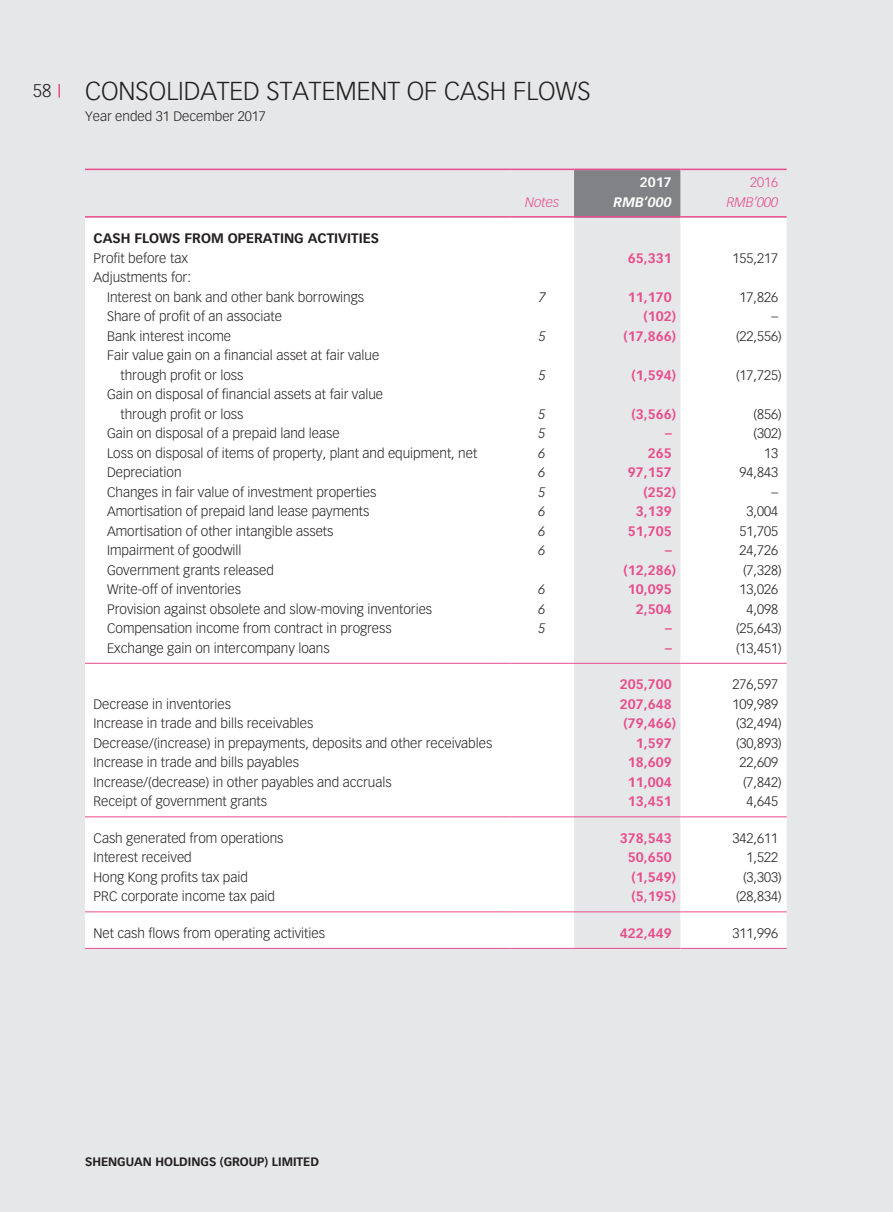
<style>
.page{position:relative;width:893px;height:1212px;background:#e6e7e8}
.page>*{position:absolute;margin:0;border:0;box-sizing:border-box;transform-origin:0 0}
.t1{font:300 25.5px "Vectora LT Std";color:#231f20}
.t2{font:300 18px "Vectora LT Std";color:#231f20}
.t3{font:300 13.5px/19.5px "Vectora LT Std";color:#231f20}
.t4{font:700 13.5px "Vectora LT Std";color:#e94c8c}
.t5{font:700 13.5px "Vectora LT Std";color:#231f20}
.t6{font:italic 300 13.5px "Vectora LT Std";color:#231f20}
.t7{font:italic 300 13.5px "Vectora LT Std";color:#e94c8c}
.t8{font:italic 700 13.5px "Vectora LT Std";color:#fff}
.t9{font:700 13.5px "Vectora LT Std";color:#fff}
.t10{font:300 13.5px "Vectora LT Std";color:#e94c8c}
.t11{font:700 12px "Vectora LT Std";color:#231f20}
</style>
<div class="page">
<svg style="left:58px;top:84px;width:2px;height:14px"></svg>
<div style="left:574px;top:170px;width:106px;height:46px;background:#808285"></div>
<svg style="left:85px;top:218px;width:702px;height:730px;fill:#fff"></svg>
<hr style="left:85px;top:169px;width:425px;height:1px;background:#e94c8c">
<hr style="left:510px;top:169px;width:64px;height:1px;background:#e94c8c">
<hr style="left:574px;top:169px;width:106px;height:1px;background:#e94c8c">
<hr style="left:680px;top:169px;width:107px;height:1px;background:#e94c8c">
<hr style="left:85px;top:216px;width:425px;height:2px;background:#e94c8c">
<hr style="left:510px;top:216px;width:64px;height:2px;background:#e94c8c">
<hr style="left:574px;top:216px;width:106px;height:2px;background:#e94c8c">
<hr style="left:680px;top:216px;width:107px;height:2px;background:#e94c8c">
<hr style="left:85px;top:663px;width:425px;height:1px;background:#e94c8c">
<hr style="left:510px;top:663px;width:64px;height:1px;background:#e94c8c">
<hr style="left:574px;top:663px;width:106px;height:1px;background:#e94c8c">
<hr style="left:680px;top:663px;width:107px;height:1px;background:#e94c8c">
<hr style="left:85px;top:816px;width:425px;height:1px;background:#e94c8c">
<hr style="left:510px;top:816px;width:64px;height:1px;background:#e94c8c">
<hr style="left:574px;top:816px;width:106px;height:1px;background:#e94c8c">
<hr style="left:680px;top:816px;width:107px;height:1px;background:#e94c8c">
<hr style="left:85px;top:911px;width:425px;height:1px;background:#e94c8c">
<hr style="left:510px;top:911px;width:64px;height:1px;background:#e94c8c">
<hr style="left:574px;top:911px;width:106px;height:1px;background:#e94c8c">
<hr style="left:680px;top:911px;width:107px;height:1px;background:#e94c8c">
<hr style="left:85px;top:948px;width:425px;height:1px;background:#e94c8c">
<hr style="left:510px;top:948px;width:64px;height:1px;background:#e94c8c">
<hr style="left:574px;top:948px;width:106px;height:1px;background:#e94c8c">
<hr style="left:680px;top:948px;width:107px;height:1px;background:#e94c8c">
<h2 class="t2" style="left:33px;top:82px;width:20px">58</h2>
<h1 class="t1" style="left:85px;top:78px;width:507px">CONSOLIDATED STATEMENT OF CASH FLOWS</h1>
<p class="t3" style="left:85px;top:107px;width:182px">Year ended 31 December 2017</p>
<p class="t9" style="left:640px;top:176px;width:33px">2017</p>
<p class="t10" style="left:750px;top:176px;width:30px">2016</p>
<p class="t7" style="left:525px;top:196px;width:36px">Notes</p>
<p class="t8" style="left:614px;top:196px;width:60px">RMB’000</p>
<p class="t7" style="left:727px;top:196px;width:53px">RMB’000</p>
<p class="t5" style="left:94px;top:232px;width:287px">CASH FLOWS FROM OPERATING ACTIVITIES</p>
<p class="t3" style="left:94px;top:249px;width:96px">Profit before tax</p>
<p class="t4" style="left:628px;top:252px;width:45px">65,331</p>
<p class="t3" style="left:732px;top:249px;width:47px">155,217</p>
<p class="t3" style="left:107px;top:269px;width:258px;text-indent:-14px">Adjustments for:<br>Interest on bank and other bank borrowings</p>
<p class="t6" style="left:539px;top:291px;width:8px">7</p>
<p class="t4" style="left:628px;top:291px;width:45px">11,170</p>
<p class="t3" style="left:739px;top:288px;width:40px">17,826</p>
<p class="t3" style="left:107px;top:308px;width:176px">Share of profit of an associate</p>
<p class="t4" style="left:644px;top:310px;width:34px">(102)</p>
<p class="t3" style="left:771px;top:308px;width:8px">–</p>
<p class="t3" style="left:107px;top:327px;width:126px">Bank interest income</p>
<p class="t6" style="left:539px;top:330px;width:8px">5</p>
<p class="t4" style="left:624px;top:330px;width:54px">(17,866)</p>
<p class="t3" style="left:736px;top:327px;width:47px">(22,556)</p>
<p class="t3" style="left:121px;top:347px;width:260px;text-indent:-13px">Fair value gain on a financial asset at fair value through profit or loss</p>
<p class="t6" style="left:539px;top:369px;width:8px">5</p>
<p class="t4" style="left:632px;top:369px;width:46px">(1,594)</p>
<p class="t3" style="left:736px;top:366px;width:47px">(17,725)</p>
<p class="t3" style="left:121px;top:386px;width:264px;text-indent:-13px">Gain on disposal of financial assets at fair value through profit or loss</p>
<p class="t6" style="left:539px;top:408px;width:8px">5</p>
<p class="t4" style="left:632px;top:408px;width:46px">(3,566)</p>
<p class="t3" style="left:754px;top:405px;width:30px">(856)</p>
<p class="t3" style="left:107px;top:425px;width:234px">Gain on disposal of a prepaid land lease</p>
<p class="t6" style="left:539px;top:427px;width:8px">5</p>
<p class="t4" style="left:665px;top:427px;width:8px">–</p>
<p class="t3" style="left:754px;top:425px;width:30px">(302)</p>
<p class="t3" style="left:107px;top:444px;width:372px">Loss on disposal of items of property, plant and equipment, net</p>
<p class="t6" style="left:539px;top:446px;width:8px">6</p>
<p class="t4" style="left:648px;top:446px;width:25px">265</p>
<p class="t3" style="left:764px;top:444px;width:16px">13</p>
<p class="t3" style="left:107px;top:464px;width:76px">Depreciation</p>
<p class="t6" style="left:539px;top:466px;width:8px">6</p>
<p class="t4" style="left:628px;top:466px;width:45px">97,157</p>
<p class="t3" style="left:739px;top:464px;width:40px">94,843</p>
<p class="t3" style="left:107px;top:483px;width:271px">Changes in fair value of investment properties</p>
<p class="t6" style="left:539px;top:485px;width:8px">5</p>
<p class="t4" style="left:644px;top:485px;width:34px">(252)</p>
<p class="t3" style="left:771px;top:483px;width:8px">–</p>
<p class="t3" style="left:107px;top:503px;width:264px">Amortisation of prepaid land lease payments</p>
<p class="t6" style="left:539px;top:505px;width:8px">6</p>
<p class="t4" style="left:636px;top:505px;width:37px">3,139</p>
<p class="t3" style="left:746px;top:503px;width:33px">3,004</p>
<p class="t3" style="left:107px;top:522px;width:228px">Amortisation of other intangible assets</p>
<p class="t6" style="left:539px;top:524px;width:8px">6</p>
<p class="t4" style="left:628px;top:524px;width:45px">51,705</p>
<p class="t3" style="left:739px;top:522px;width:40px">51,705</p>
<p class="t3" style="left:107px;top:541px;width:136px">Impairment of goodwill</p>
<p class="t6" style="left:539px;top:544px;width:8px">6</p>
<p class="t4" style="left:665px;top:544px;width:8px">–</p>
<p class="t3" style="left:739px;top:541px;width:40px">24,726</p>
<p class="t3" style="left:107px;top:561px;width:168px">Government grants released</p>
<p class="t4" style="left:624px;top:563px;width:54px">(12,286)</p>
<p class="t3" style="left:743px;top:561px;width:40px">(7,328)</p>
<p class="t3" style="left:107px;top:580px;width:136px">Write-off of inventories</p>
<p class="t6" style="left:539px;top:583px;width:8px">6</p>
<p class="t4" style="left:628px;top:583px;width:45px">10,095</p>
<p class="t3" style="left:739px;top:580px;width:40px">13,026</p>
<p class="t3" style="left:107px;top:600px;width:327px">Provision against obsolete and slow-moving inventories</p>
<p class="t6" style="left:539px;top:602px;width:8px">6</p>
<p class="t4" style="left:636px;top:602px;width:37px">2,504</p>
<p class="t3" style="left:746px;top:600px;width:33px">4,098</p>
<p class="t3" style="left:107px;top:619px;width:286px">Compensation income from contract in progress</p>
<p class="t6" style="left:539px;top:622px;width:8px">5</p>
<p class="t4" style="left:665px;top:622px;width:8px">–</p>
<p class="t3" style="left:736px;top:619px;width:47px">(25,643)</p>
<p class="t3" style="left:107px;top:639px;width:224px">Exchange gain on intercompany loans</p>
<p class="t4" style="left:665px;top:641px;width:8px">–</p>
<p class="t3" style="left:736px;top:639px;width:47px">(13,451)</p>
<p class="t4" style="left:620px;top:678px;width:53px">205,700</p>
<p class="t3" style="left:732px;top:676px;width:47px">276,597</p>
<p class="t3" style="left:94px;top:695px;width:139px">Decrease in inventories</p>
<p class="t4" style="left:620px;top:698px;width:53px">207,648</p>
<p class="t3" style="left:732px;top:695px;width:47px">109,989</p>
<p class="t3" style="left:94px;top:715px;width:221px">Increase in trade and bills receivables</p>
<p class="t4" style="left:624px;top:717px;width:54px">(79,466)</p>
<p class="t3" style="left:736px;top:715px;width:47px">(32,494)</p>
<p class="t3" style="left:94px;top:734px;width:400px">Decrease/(increase) in prepayments, deposits and other receivables</p>
<p class="t4" style="left:636px;top:737px;width:37px">1,597</p>
<p class="t3" style="left:736px;top:734px;width:47px">(30,893)</p>
<p class="t3" style="left:94px;top:754px;width:207px">Increase in trade and bills payables</p>
<p class="t4" style="left:628px;top:756px;width:45px">18,609</p>
<p class="t3" style="left:739px;top:754px;width:40px">22,609</p>
<p class="t3" style="left:94px;top:773px;width:300px">Increase/(decrease) in other payables and accruals</p>
<p class="t4" style="left:628px;top:776px;width:45px">11,004</p>
<p class="t3" style="left:743px;top:773px;width:40px">(7,842)</p>
<p class="t3" style="left:94px;top:793px;width:175px">Receipt of government grants</p>
<p class="t4" style="left:628px;top:795px;width:45px">13,451</p>
<p class="t3" style="left:747px;top:793px;width:33px">4,645</p>
<p class="t3" style="left:94px;top:829px;width:191px">Cash generated from operations</p>
<p class="t4" style="left:620px;top:832px;width:53px">378,543</p>
<p class="t3" style="left:732px;top:829px;width:47px">342,611</p>
<p class="t3" style="left:94px;top:849px;width:100px">Interest received</p>
<p class="t4" style="left:628px;top:851px;width:45px">50,650</p>
<p class="t3" style="left:747px;top:849px;width:33px">1,522</p>
<p class="t3" style="left:94px;top:868px;width:156px">Hong Kong profits tax paid</p>
<p class="t4" style="left:632px;top:871px;width:46px">(1,549)</p>
<p class="t3" style="left:743px;top:868px;width:40px">(3,303)</p>
<p class="t3" style="left:94px;top:888px;width:183px">PRC corporate income tax paid</p>
<p class="t4" style="left:632px;top:890px;width:46px">(5,195)</p>
<p class="t3" style="left:736px;top:888px;width:47px">(28,834)</p>
<p class="t3" style="left:94px;top:924px;width:233px">Net cash flows from operating activities</p>
<p class="t4" style="left:620px;top:927px;width:53px">422,449</p>
<p class="t3" style="left:732px;top:924px;width:47px">311,996</p>
<p class="t11" style="left:85px;top:1156px;width:235px">SHENGUAN HOLDINGS (GROUP) LIMITED</p>
</div>
